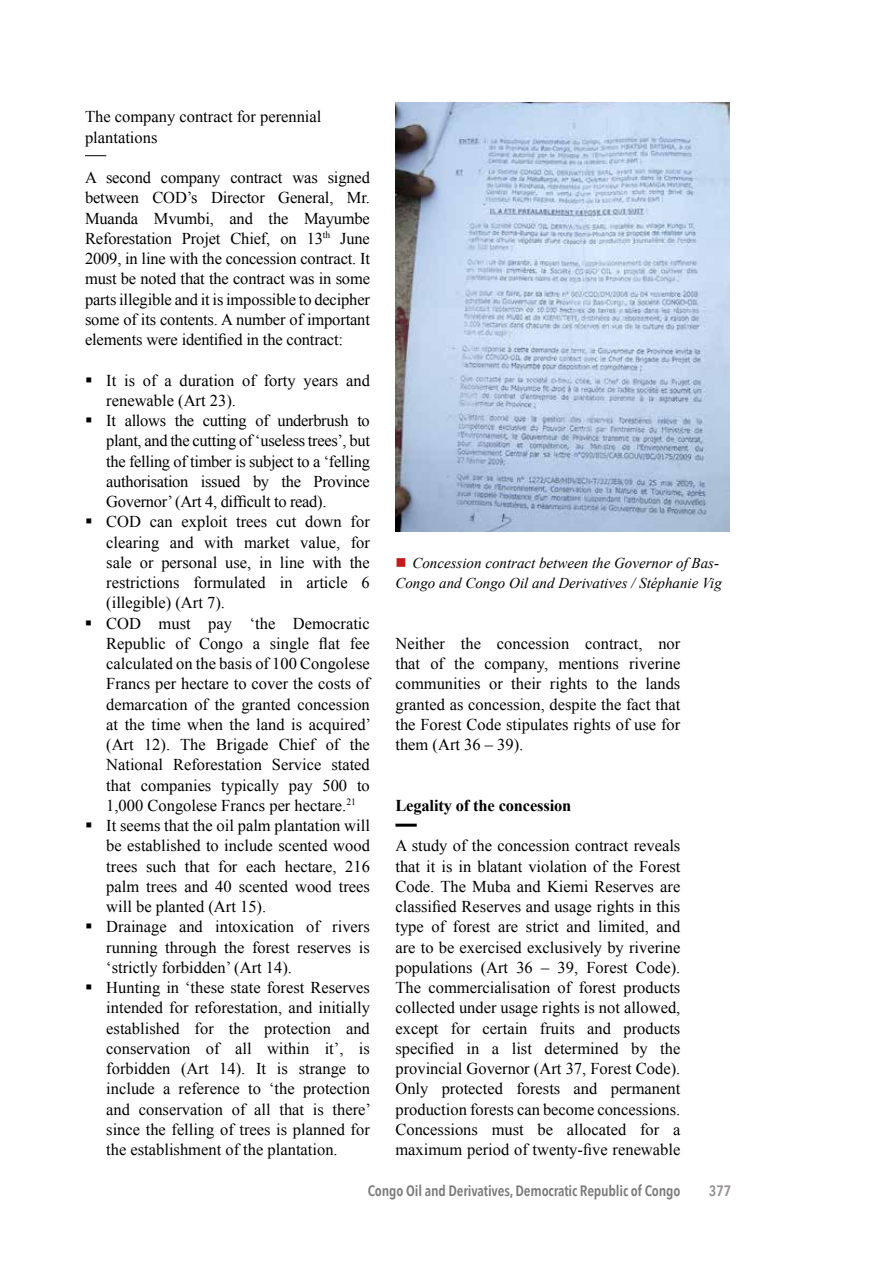
<style>
.page{position:relative;width:893px;height:1263px;background:#fff}
.page>*{position:absolute;margin:0;border:0;box-sizing:border-box;transform-origin:0 0}
.t1{font:16.5px/20.2px "Times New Roman";color:#000;text-align:justify}
.t2{font:700 16.5px "Times New Roman";letter-spacing:-.01em;color:#000}
.t3{font:italic 15px/20.2px "Times New Roman";color:#000}
.t4{font:600 15px "Avenir Next Condensed";letter-spacing:-.01em;color:#7c7b7b}
.t5{font:600 15px "Avenir Next Condensed";color:#94908f}
.s1{color:#c51a1b}
</style>
<div class="page">
<svg style="left:85px;top:155px;width:21px;height:1px"></svg>
<hr style="left:395px;top:824px;width:22px;height:3px;background:#000">
<img style="left:395px;top:102px;width:335px;height:429px">
<p class="t1" style="left:85px;top:106px;width:238px">The company contract for perennial plantations</p>
<p class="t1" style="left:85px;top:167px;width:286px">A second company contract was signed between COD’s Director General, Mr.<br>Muanda Mvumbi, and the Mayumbe Reforestation Projet Chief, on 13<sup>th</sup> June 2009, in line with the concession contract. It must be noted that the contract was in some parts illegible and it is impossible to decipher some of its contents. A number of important elements were identified in the contract:</p>
<p class="t1" style="left:106px;top:370px;width:265px;text-indent:-21px">▪ It is of a duration of forty years and renewable (Art 23).</p>
<p class="t1" style="left:106px;top:410px;width:265px;text-indent:-21px">▪ It allows the cutting of underbrush to plant, and the cutting of ‘useless trees’, but the felling of timber is subject to a ‘felling authorisation issued by the Province Governor’ (Art 4, difficult to read).</p>
<p class="t1" style="left:106px;top:511px;width:265px;text-indent:-21px">▪ COD can exploit trees cut down for clearing and with market value, for sale or personal use, in line with the restrictions formulated in article 6 (illegible) (Art 7).</p>
<p class="t1" style="left:106px;top:613px;width:266px;text-indent:-21px">▪ COD must pay ‘the Democratic Republic of Congo a single flat fee calculated on the basis of 100 Congolese Francs per hectare to cover the costs of demarcation of the granted concession at the time when the land is acquired’ (Art 12). The Brigade Chief of the National Reforestation Service stated that companies typically pay 500 to 1,000 Congolese Francs per hectare.<sup>21</sup></p>
<p class="t1" style="left:106px;top:815px;width:265px;text-indent:-21px">▪ It seems that the oil palm plantation will be established to include scented wood trees such that for each hectare, 216 palm trees and 40 scented wood trees will be planted (Art 15).</p>
<p class="t1" style="left:106px;top:916px;width:265px;text-indent:-21px">▪ Drainage and intoxication of rivers running through the forest reserves is ‘strictly forbidden’ (Art 14).</p>
<p class="t1" style="left:106px;top:977px;width:266px;text-indent:-21px">▪ Hunting in ‘these state forest Reserves intended for reforestation, and initially established for the protection and conservation of all within it’, is forbidden (Art 14). It is strange to include a reference to ‘the protection and conservation of all that is there’ since the felling of trees is planned for the establishment of the plantation.</p>
<p class="t3" style="left:395px;top:552px;width:328px"><span class="s1">■</span> Concession contract between the Governor of Bas-<br>Congo and Congo Oil and Derivatives / Stéphanie Vig</p>
<p class="t1" style="left:395px;top:633px;width:286px">Neither the concession contract, nor that of the company, mentions riverine communities or their rights to the lands granted as concession, despite the fact that the Forest Code stipulates rights of use for them (Art 36 – 39).</p>
<p class="t2" style="left:395px;top:794px;width:177px">Legality of the concession</p>
<p class="t1" style="left:395px;top:835px;width:286px">A study of the concession contract reveals that it is in blatant violation of the Forest Code. The Muba and Kiemi Reserves are classified Reserves and usage rights in this type of forest are strict and limited, and are to be exercised exclusively by riverine populations (Art 36 – 39, Forest Code).<br>The commercialisation of forest products collected under usage rights is not allowed, except for certain fruits and products specified in a list determined by the provincial Governor (Art 37, Forest Code).<br>Only protected forests and permanent production forests can become concessions.<br>Concessions must be allocated for a maximum period of twenty-five renewable</p>
<p class="t4" style="left:368px;top:1181px;width:314px">Congo Oil and Derivatives, Democratic Republic of Congo</p>
<p class="t5" style="left:709px;top:1181px;width:24px">377</p>
</div>
